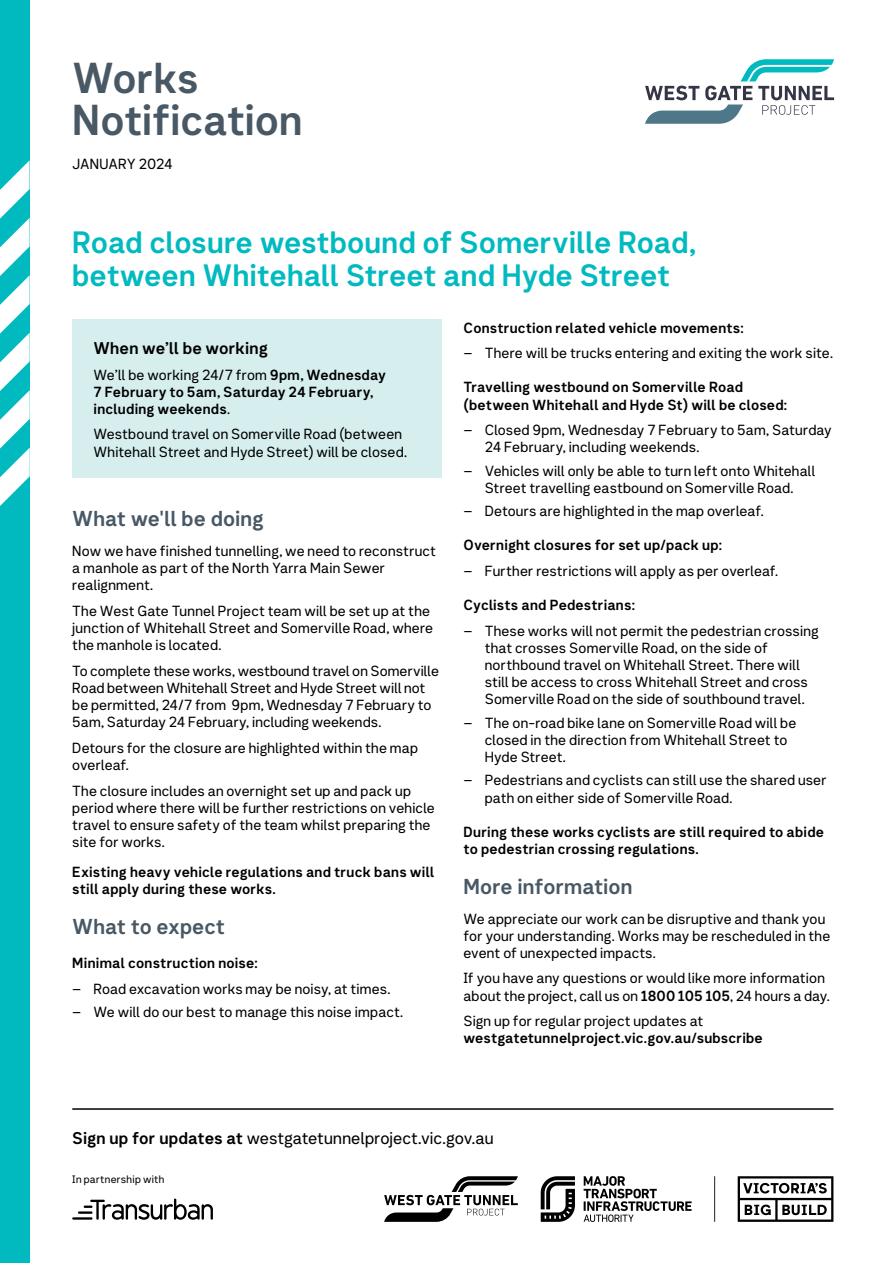
<style>
.page{position:relative;width:893px;height:1263px;background:#fff}
.page>*{position:absolute;margin:0;border:0;box-sizing:border-box;transform-origin:0 0}
.t1{font:42px/42px "Network Sans 2019 Bold";letter-spacing:-.01em;color:#485865}
.t2{font:30px/33px "Network Sans 2019 Bold";letter-spacing:-.005em;color:#00bac0}
.t3{font:21px "Network Sans 2019 Bold";color:#485865}
.t4{font:16.5px "Network Sans 2019 Regular";color:#000}
.t5{font:16.5px "Network Sans 2019 Bold";letter-spacing:.005em;color:#000}
.t6{font:14.25px/17.1px "Network Sans 2019 Regular";letter-spacing:.01em;color:#000}
.t7{font:14.25px/17.1px "Network Sans 2019 Bold";letter-spacing:.01em;color:#000}
.t8{font:10.5px "Network Sans 2019 Regular";letter-spacing:.025em;color:#000}
.s1{font-family:"Network Sans 2019 Bold"}
.s2{font-family:"Network Sans 2019 Regular"}
</style>
<div class="page">
<hr style="left:78px;top:1211px;width:14px;height:3px;background:#000">
<svg style="left:84px;top:1198px;width:129px;height:22px"></svg>
<hr style="left:72px;top:1217px;width:20px;height:3px;background:#000">
<hr style="left:72px;top:1108px;width:761px;height:2px;background:#000">
<svg style="left:384px;top:1176px;width:134px;height:46px"></svg>
<svg style="left:584px;top:1176px;width:108px;height:46px"></svg>
<svg style="left:541px;top:1176px;width:34px;height:46px"></svg>
<hr style="left:714px;top:1176px;width:1px;height:46px;background:#231f20">
<svg style="left:738px;top:1176px;width:95px;height:46px"></svg>
<svg style="left:645px;top:59px;width:189px;height:65px"></svg>
<div style="left:72px;top:320px;width:370px;height:158px;background:#d6eeee"></div>
<div style="left:0;top:0;width:30px;height:1263px;background:#00bac0"></div>
<svg style="left:0;top:160px;width:30px;height:346px"></svg>
<h1 class="t1" style="left:72px;top:55px;width:232px">Works<br>Notification</h1>
<p class="t6" style="left:72px;top:155px;width:102px">JANUARY 2024</p>
<h2 class="t2" style="left:72px;top:224px;width:625px">Road closure westbound of Somerville Road, between Whitehall Street and Hyde Street</h2>
<p class="t5" style="left:94px;top:334px;width:176px">When we’ll be working</p>
<p class="t6" style="left:94px;top:365px;width:294px">We’ll be working 24/7 from <span class="s1">9pm, Wednesday</span></p>
<p class="t7" style="left:94px;top:382px;width:282px">7 February to 5am, Saturday 24 February, including weekends<span class="s2">.</span></p>
<p class="t6" style="left:94px;top:425px;width:315px">Westbound travel on Somerville Road (between<br>Whitehall Street and Hyde Street) will be closed.</p>
<h3 class="t3" style="left:72px;top:501px;width:193px">What we'll be doing</h3>
<p class="t6" style="left:72px;top:542px;width:365px">Now we have finished tunnelling, we need to reconstruct a manhole as part of the North Yarra Main Sewer realignment.</p>
<p class="t6" style="left:72px;top:602px;width:362px">The West Gate Tunnel Project team will be set up at the junction of Whitehall Street and Somerville Road, where the manhole is located.</p>
<p class="t6" style="left:72px;top:661px;width:368px">To complete these works, westbound travel on Somerville Road between Whitehall Street and Hyde Street will not be permitted, 24/7 from 9pm, Wednesday 7 February to 5am, Saturday 24 February, including weekends.</p>
<p class="t6" style="left:72px;top:738px;width:347px">Detours for the closure are highlighted within the map overleaf.</p>
<p class="t6" style="left:72px;top:781px;width:364px">The closure includes an overnight set up and pack up period where there will be further restrictions on vehicle travel to ensure safety of the team whilst preparing the site for works.</p>
<p class="t7" style="left:72px;top:862px;width:364px">Existing heavy vehicle regulations and truck bans will still apply during these works.</p>
<h3 class="t3" style="left:72px;top:908px;width:154px">What to expect</h3>
<p class="t7" style="left:72px;top:954px;width:187px">Minimal construction noise:</p>
<p class="t6" style="left:72px;top:979px;width:320px">– Road excavation works may be noisy, at times.</p>
<p class="t6" style="left:72px;top:1003px;width:332px">– We will do our best to manage this noise impact.</p>
<p class="t7" style="left:463px;top:318px;width:282px">Construction related vehicle movements:</p>
<p class="t6" style="left:463px;top:344px;width:371px">– There will be trucks entering and exiting the work site.</p>
<p class="t7" style="left:463px;top:378px;width:325px">Travelling westbound on Somerville Road (between Whitehall and Hyde St) will be closed:</p>
<p class="t6" style="left:485px;top:421px;width:349px;text-indent:-21px">– Closed 9pm, Wednesday 7 February to 5am, Saturday<br>24 February, including weekends.</p>
<p class="t6" style="left:463px;top:461px;width:353px;text-align:center">– Vehicles will only be able to turn left onto Whitehall<br>Street travelling eastbound on Somerville Road.</p>
<p class="t6" style="left:463px;top:502px;width:302px">– Detours are highlighted in the map overleaf.</p>
<p class="t7" style="left:463px;top:536px;width:260px">Overnight closures for set up/pack up:</p>
<p class="t6" style="left:463px;top:562px;width:316px">– Further restrictions will apply as per overleaf.</p>
<p class="t7" style="left:463px;top:596px;width:173px">Cyclists and Pedestrians:</p>
<p class="t6" style="left:485px;top:621px;width:336px;text-indent:-21px">– These works will not permit the pedestrian crossing that crosses Somerville Road, on the side of northbound travel on Whitehall Street. There will still be access to cross Whitehall Street and cross Somerville Road on the side of southbound travel.</p>
<p class="t6" style="left:485px;top:713px;width:313px;text-indent:-21px">– The on-road bike lane on Somerville Road will be closed in the direction from Whitehall Street to<br>Hyde Street.</p>
<p class="t6" style="left:485px;top:771px;width:344px;text-indent:-21px">– Pedestrians and cyclists can still use the shared user path on either side of Somerville Road.</p>
<p class="t7" style="left:463px;top:822px;width:362px">During these works cyclists are still required to abide to pedestrian crossing regulations.</p>
<h3 class="t3" style="left:463px;top:868px;width:170px">More information</h3>
<p class="t6" style="left:463px;top:909px;width:368px">We appreciate our work can be disruptive and thank you for your understanding. Works may be rescheduled in the event of unexpected impacts.</p>
<p class="t6" style="left:463px;top:969px;width:368px">If you have any questions or would like more information about the project, call us on <span class="s1">1800 105 105</span>, 24 hours a day.</p>
<p class="t6" style="left:463px;top:1012px;width:241px">Sign up for regular project updates at</p>
<p class="t7" style="left:463px;top:1029px;width:301px">westgatetunnelproject.vic.gov.au/subscribe</p>
<p class="t4" style="left:72px;top:1124px;width:423px"><span class="s1">Sign up for updates at</span> westgatetunnelproject.vic.gov.au</p>
<p class="t8" style="left:72px;top:1170px;width:94px">In partnership with</p>
</div>
